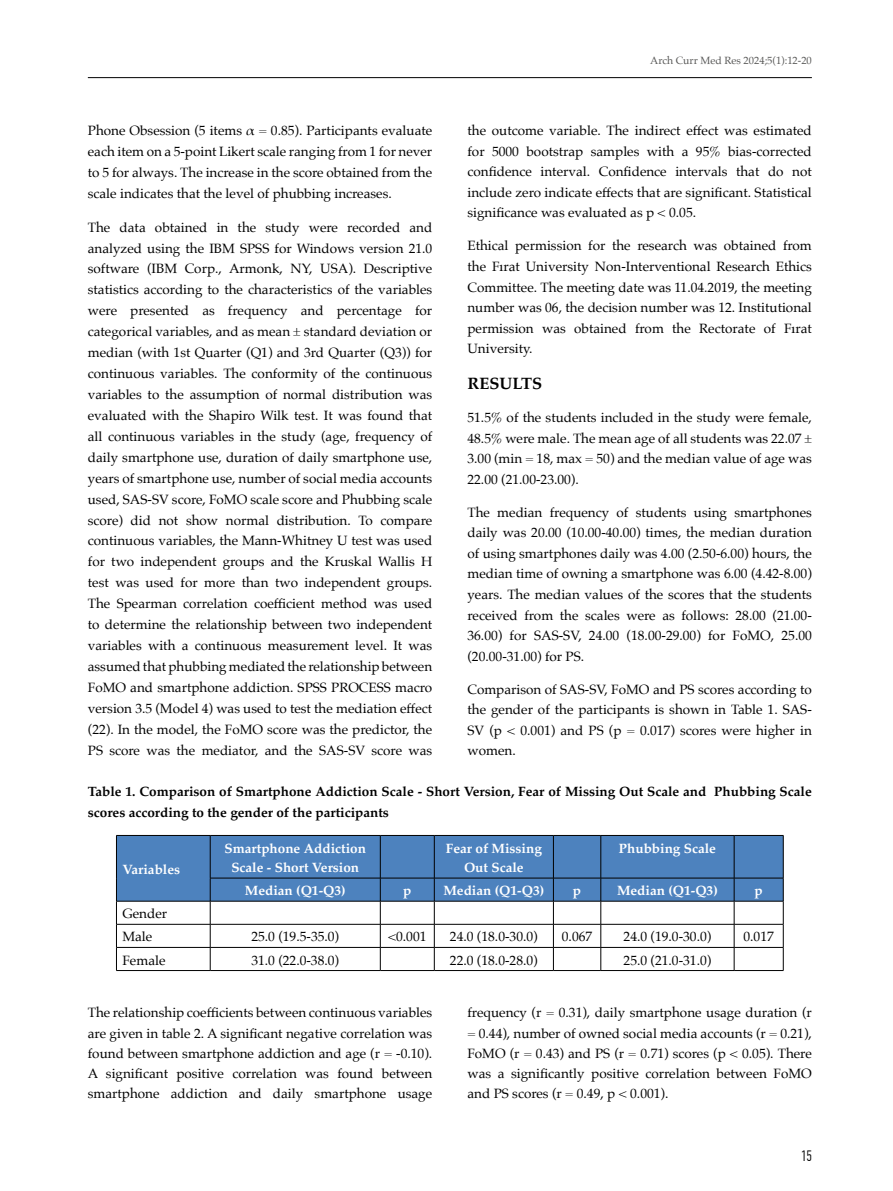
<style>
.page{position:relative;width:893px;height:1191px;background:#fff}
.page>*{position:absolute;margin:0;border:0;box-sizing:border-box;transform-origin:0 0}
.t1{font:700 16.5px "Palatino";color:#000}
.t2{font:300 15px "PF Din Text Comp Pro";color:#000}
.t3{font:13.5px/20.9px "Palatino";color:#000;text-align:justify}
.t4{font:700 13.5px/20.2px "Palatino";color:#000}
.t5{font:700 13.5px/19.5px "Palatino";color:#fff;text-align:center}
.t6{font:10.5px "Palatino";color:#575756}
</style>
<div class="page">
<hr style="left:88px;top:77px;width:724px;height:1px;background:#000">
<div style="left:117px;top:836px;width:666px;height:65px;background:#4d82be"></div>
<hr style="left:116px;top:835px;width:94px;height:1px;background:#000">
<hr style="left:116px;top:835px;width:1px;height:43px;background:#000">
<hr style="left:210px;top:835px;width:170px;height:1px;background:#000">
<hr style="left:210px;top:835px;width:1px;height:43px;background:#000">
<hr style="left:380px;top:835px;width:54px;height:1px;background:#000">
<hr style="left:380px;top:835px;width:1px;height:43px;background:#000">
<hr style="left:434px;top:835px;width:119px;height:1px;background:#000">
<hr style="left:434px;top:835px;width:1px;height:43px;background:#000">
<hr style="left:553px;top:835px;width:48px;height:1px;background:#000">
<hr style="left:553px;top:835px;width:1px;height:43px;background:#000">
<hr style="left:601px;top:835px;width:133px;height:1px;background:#000">
<hr style="left:601px;top:835px;width:1px;height:43px;background:#000">
<hr style="left:734px;top:835px;width:49px;height:1px;background:#000">
<hr style="left:734px;top:835px;width:1px;height:43px;background:#000">
<hr style="left:783px;top:835px;width:1px;height:43px;background:#000">
<hr style="left:210px;top:877px;width:170px;height:1px;background:#000">
<hr style="left:380px;top:877px;width:54px;height:1px;background:#000">
<hr style="left:434px;top:877px;width:119px;height:1px;background:#000">
<hr style="left:553px;top:877px;width:48px;height:1px;background:#000">
<hr style="left:601px;top:877px;width:133px;height:1px;background:#000">
<hr style="left:734px;top:877px;width:49px;height:1px;background:#000">
<hr style="left:116px;top:901px;width:94px;height:1px;background:#000">
<hr style="left:210px;top:901px;width:170px;height:1px;background:#000">
<hr style="left:380px;top:901px;width:54px;height:1px;background:#000">
<hr style="left:434px;top:901px;width:119px;height:1px;background:#000">
<hr style="left:553px;top:901px;width:48px;height:1px;background:#000">
<hr style="left:601px;top:901px;width:133px;height:1px;background:#000">
<hr style="left:734px;top:901px;width:49px;height:1px;background:#000">
<hr style="left:116px;top:924px;width:94px;height:1px;background:#000">
<hr style="left:210px;top:924px;width:170px;height:1px;background:#000">
<hr style="left:380px;top:924px;width:54px;height:1px;background:#000">
<hr style="left:434px;top:924px;width:119px;height:1px;background:#000">
<hr style="left:553px;top:924px;width:48px;height:1px;background:#000">
<hr style="left:601px;top:924px;width:133px;height:1px;background:#000">
<hr style="left:734px;top:924px;width:49px;height:1px;background:#000">
<hr style="left:116px;top:947px;width:94px;height:1px;background:#000">
<svg style="left:116px;top:878px;width:1px;height:92px"></svg>
<hr style="left:210px;top:947px;width:170px;height:1px;background:#000">
<svg style="left:210px;top:878px;width:1px;height:92px"></svg>
<hr style="left:380px;top:947px;width:54px;height:1px;background:#000">
<svg style="left:380px;top:878px;width:1px;height:92px"></svg>
<hr style="left:434px;top:947px;width:119px;height:1px;background:#000">
<svg style="left:434px;top:878px;width:1px;height:92px"></svg>
<hr style="left:553px;top:947px;width:48px;height:1px;background:#000">
<svg style="left:553px;top:878px;width:1px;height:92px"></svg>
<hr style="left:601px;top:947px;width:133px;height:1px;background:#000">
<svg style="left:601px;top:878px;width:1px;height:92px"></svg>
<hr style="left:734px;top:947px;width:49px;height:1px;background:#000">
<svg style="left:734px;top:878px;width:1px;height:92px"></svg>
<svg style="left:783px;top:878px;width:1px;height:92px"></svg>
<hr style="left:116px;top:970px;width:94px;height:1px;background:#000">
<hr style="left:210px;top:970px;width:170px;height:1px;background:#000">
<hr style="left:380px;top:970px;width:54px;height:1px;background:#000">
<hr style="left:434px;top:970px;width:119px;height:1px;background:#000">
<hr style="left:553px;top:970px;width:48px;height:1px;background:#000">
<hr style="left:601px;top:970px;width:133px;height:1px;background:#000">
<hr style="left:734px;top:970px;width:49px;height:1px;background:#000">
<p class="t6" style="left:650px;top:52px;width:163px">Arch Curr Med Res 2024;5(1):12-20</p>
<p class="t3" style="left:467px;top:120px;width:346px">the outcome variable. The indirect effect was estimated for 5000 bootstrap samples with a 95% bias-corrected confidence interval. Confidence intervals that do not include zero indicate effects that are significant. Statistical significance was evaluated as p &lt; 0.05.</p>
<p class="t3" style="left:467px;top:235px;width:346px">Ethical permission for the research was obtained from the Fırat University Non-Interventional Research Ethics Committee. The meeting date was 11.04.2019, the meeting number was 06, the decision number was 12. Institutional permission was obtained from the Rectorate of Fırat University.</p>
<p class="t1" style="left:467px;top:369px;width:76px">RESULTS</p>
<p class="t3" style="left:467px;top:407px;width:346px">51.5% of the students included in the study were female, 48.5% were male. The mean age of all students was 22.07 ± 3.00 (min = 18, max = 50) and the median value of age was 22.00 (21.00-23.00).</p>
<p class="t3" style="left:467px;top:502px;width:346px">The median frequency of students using smartphones daily was 20.00 (10.00-40.00) times, the median duration of using smartphones daily was 4.00 (2.50-6.00) hours, the median time of owning a smartphone was 6.00 (4.42-8.00) years. The median values of the scores that the students received from the scales were as follows: 28.00 (21.00- 36.00) for SAS-SV, 24.00 (18.00-29.00) for FoMO, 25.00 (20.00-31.00) for PS.</p>
<p class="t3" style="left:467px;top:679px;width:346px">Comparison of SAS-SV, FoMO and PS scores according to the gender of the participants is shown in Table 1. SAS-SV (p &lt; 0.001) and PS (p = 0.017) scores were higher in women.</p>
<p class="t4" style="left:88px;top:781px;width:725px">Table 1. Comparison of Smartphone Addiction Scale - Short Version, Fear of Missing Out Scale and Phubbing Scale scores according to the gender of the participants</p>
<p class="t3" style="left:88px;top:120px;width:346px">Phone Obsession (5 items α = 0.85). Participants evaluate each item on a 5-point Likert scale ranging from 1 for never to 5 for always. The increase in the score obtained from the scale indicates that the level of phubbing increases.</p>
<p class="t3" style="left:88px;top:216px;width:346px">The data obtained in the study were recorded and analyzed using the IBM SPSS for Windows version 21.0 software (IBM Corp., Armonk, NY, USA). Descriptive statistics according to the characteristics of the variables were presented as frequency and percentage for categorical variables, and as mean ± standard deviation or median (with 1st Quarter (Q1) and 3rd Quarter (Q3)) for continuous variables. The conformity of the continuous variables to the assumption of normal distribution was evaluated with the Shapiro Wilk test. It was found that all continuous variables in the study (age, frequency of daily smartphone use, duration of daily smartphone use, years of smartphone use, number of social media accounts used, SAS-SV score, FoMO scale score and Phubbing scale score) did not show normal distribution. To compare continuous variables, the Mann-Whitney U test was used for two independent groups and the Kruskal Wallis H test was used for more than two independent groups.<br>The Spearman correlation coefficient method was used to determine the relationship between two independent variables with a continuous measurement level. It was assumed that phubbing mediated the relationship between FoMO and smartphone addiction. SPSS PROCESS macro version 3.5 (Model 4) was used to test the mediation effect (22). In the model, the FoMO score was the predictor, the PS score was the mediator, and the SAS-SV score was</p>
<p class="t5" style="left:122px;top:859px;width:59px">Variables</p>
<p class="t3" style="left:122px;top:902px;width:46px;line-height:23.1px">Gender<br>Male</p>
<p class="t5" style="left:225px;top:838px;width:143px">Smartphone Addiction<br>Scale - Short Version</p>
<p class="t5" style="left:446px;top:838px;width:97px">Fear of Missing<br>Out Scale</p>
<p class="t5" style="left:619px;top:838px;width:99px">Phubbing Scale</p>
<p class="t5" style="left:245px;top:880px;width:102px">Median (Q1-Q3)</p>
<p class="t5" style="left:403px;top:880px;width:10px">p</p>
<p class="t5" style="left:443px;top:880px;width:102px">Median (Q1-Q3)</p>
<p class="t5" style="left:573px;top:880px;width:10px">p</p>
<p class="t5" style="left:617px;top:880px;width:102px">Median (Q1-Q3)</p>
<p class="t5" style="left:755px;top:880px;width:10px">p</p>
<p class="t3" style="left:251px;top:926px;width:89px">25.0 (19.5-35.0)</p>
<p class="t3" style="left:388px;top:926px;width:40px">&lt;0.001</p>
<p class="t3" style="left:450px;top:926px;width:89px">24.0 (18.0-30.0)</p>
<p class="t3" style="left:562px;top:926px;width:32px">0.067</p>
<p class="t3" style="left:624px;top:926px;width:89px">24.0 (19.0-30.0)</p>
<p class="t3" style="left:743px;top:926px;width:32px">0.017</p>
<p class="t3" style="left:122px;top:949px;width:45px">Female</p>
<p class="t3" style="left:251px;top:949px;width:89px">31.0 (22.0-38.0)</p>
<p class="t3" style="left:450px;top:949px;width:89px">22.0 (18.0-28.0)</p>
<p class="t3" style="left:624px;top:949px;width:89px">25.0 (21.0-31.0)</p>
<p class="t3" style="left:88px;top:1002px;width:346px;line-height:20.2px">The relationship coefficients between continuous variables are given in table 2. A significant negative correlation was found between smartphone addiction and age (r = -0.10).<br>A significant positive correlation was found between smartphone addiction and daily smartphone usage</p>
<p class="t3" style="left:467px;top:1002px;width:346px;line-height:20.2px">frequency (r = 0.31), daily smartphone usage duration (r = 0.44), number of owned social media accounts (r = 0.21), FoMO (r = 0.43) and PS (r = 0.71) scores (p &lt; 0.05). There was a significantly positive correlation between FoMO and PS scores (r = 0.49, p &lt; 0.001).</p>
<p class="t2" style="left:801px;top:1147px;width:13px">15</p>
</div>
